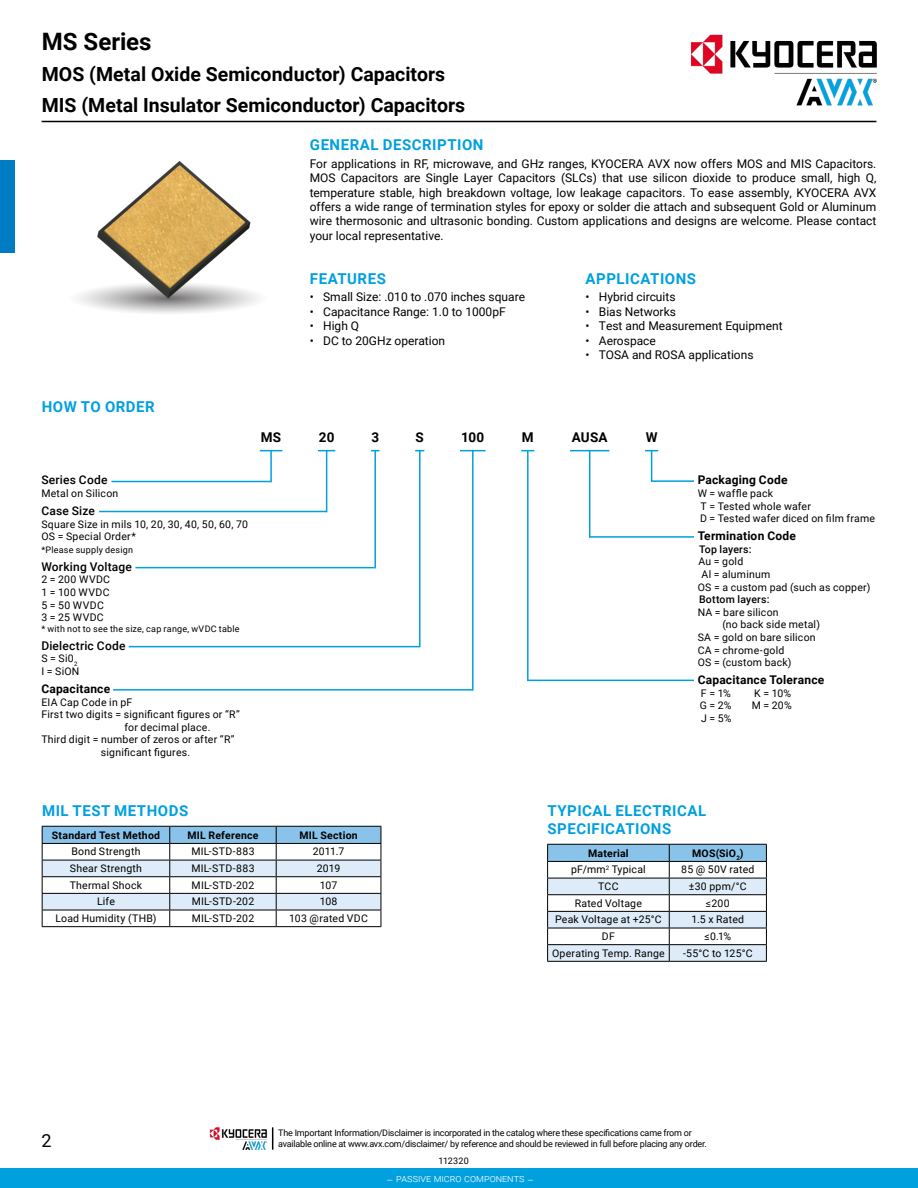
<style>
.page{position:relative;width:918px;height:1188px;background:#fff}
.page>*{position:absolute;margin:0;border:0;box-sizing:border-box;transform-origin:0 0}
.t1{font:700 24px "Roboto";color:#000}
.t2{font:700 19.5px/31px "Roboto";color:#000}
.t3{font:18px "Roboto";color:#000}
.t4{font:700 15px/18px "Roboto";letter-spacing:.035em;color:#00a0df}
.t5{font:700 13.5px "Roboto";letter-spacing:.01em;color:#000}
.t6{font:12px/14.4px "Roboto";color:#000;text-align:justify}
.t7{font:700 12px "Roboto";letter-spacing:.015em;color:#000}
.t8{font:500 12px "Roboto";letter-spacing:.015em;color:#000}
.t9{font:10.5px/12.6px "Roboto";letter-spacing:.02em;color:#000}
.t10{font:700 10.5px "Roboto";letter-spacing:.025em;color:#000}
.t11{font:300 10.5px "Roboto";color:#fff}
.t12{font:500 10.5px "Roboto";letter-spacing:.02em;color:#000}
.t13{font:9px/10.8px "Roboto";letter-spacing:-.025em;color:#000}
.t14{font:9px "Roboto";letter-spacing:.025em;color:#000}
</style>
<div class="page">
<hr style="left:42px;top:121px;width:834px;height:1px;background:#000">
<div style="left:0;top:160px;width:15px;height:93px;background:#007cc2"></div>
<svg style="left:42px;top:826px;width:340px;height:100px"></svg>
<hr style="left:42px;top:926px;width:128px;height:1px;background:#000">
<hr style="left:170px;top:926px;width:106px;height:1px;background:#000">
<hr style="left:276px;top:926px;width:105px;height:1px;background:#000">
<svg style="left:260px;top:450px;width:22px;height:1px"></svg>
<hr style="left:270px;top:451px;width:2px;height:31px;background:#00a0df">
<svg style="left:318px;top:450px;width:17px;height:1px"></svg>
<hr style="left:326px;top:451px;width:1px;height:61px;background:#00a0df">
<hr style="left:374px;top:451px;width:2px;height:117px;background:#00a0df">
<hr style="left:419px;top:451px;width:2px;height:196px;background:#00a0df">
<svg style="left:460px;top:450px;width:26px;height:1px"></svg>
<hr style="left:472px;top:451px;width:2px;height:240px;background:#00a0df">
<svg style="left:521px;top:450px;width:13px;height:1px"></svg>
<hr style="left:527px;top:451px;width:2px;height:230px;background:#00a0df">
<hr style="left:570px;top:450px;width:39px;height:1px;background:#00a0df">
<hr style="left:589px;top:451px;width:1px;height:87px;background:#00a0df">
<svg style="left:645px;top:450px;width:13px;height:1px"></svg>
<hr style="left:651px;top:451px;width:1px;height:31px;background:#00a0df">
<img style="left:78px;top:161px;width:181px;height:152px">
<hr style="left:547px;top:961px;width:122px;height:1px;background:#000">
<hr style="left:669px;top:961px;width:98px;height:1px;background:#000">
<svg style="left:547px;top:844px;width:220px;height:117px"></svg>
<hr style="left:547px;top:911px;width:122px;height:1px;background:#000">
<hr style="left:669px;top:911px;width:98px;height:1px;background:#000">
<hr style="left:111px;top:481px;width:160px;height:1px;background:#00a0df">
<hr style="left:652px;top:480px;width:42px;height:2px;background:#00a0df">
<hr style="left:99px;top:511px;width:228px;height:1px;background:#00a0df">
<hr style="left:135px;top:567px;width:240px;height:1px;background:#00a0df">
<hr style="left:590px;top:536px;width:104px;height:2px;background:#00a0df">
<hr style="left:129px;top:646px;width:291px;height:1px;background:#00a0df">
<hr style="left:113px;top:689px;width:360px;height:2px;background:#00a0df">
<hr style="left:528px;top:680px;width:166px;height:1px;background:#00a0df">
<img style="left:669px;top:34px;width:208px;height:87px">
<div style="left:0;top:1169px;width:918px;height:19px;background:#00a0df"></div>
<img style="left:210px;top:1127px;width:57px;height:23px">
<svg style="left:272px;top:1127px;width:1px;height:23px"></svg>
<h1 class="t1" style="left:42px;top:25px;width:111px">MS Series</h1>
<h2 class="t2" style="left:42px;top:58px;width:425px">MOS (Metal Oxide Semiconductor) Capacitors<br>MIS (Metal Insulator Semiconductor) Capacitors</h2>
<h3 class="t4" style="left:310px;top:135px;width:175px">GENERAL DESCRIPTION</h3>
<p class="t6" style="left:310px;top:156px;width:568px">For applications in RF, microwave, and GHz ranges, KYOCERA AVX now offers MOS and MIS Capacitors.<br>MOS Capacitors are Single Layer Capacitors (SLCs) that use silicon dioxide to produce small, high Q, temperature stable, high breakdown voltage, low leakage capacitors. To ease assembly, KYOCERA AVX offers a wide range of termination styles for epoxy or solder die attach and subsequent Gold or Aluminum wire thermosonic and ultrasonic bonding. Custom applications and designs are welcome. Please contact your local representative.</p>
<h3 class="t4" style="left:586px;top:269px;width:112px">APPLICATIONS</h3>
<p class="t6" style="left:585px;top:290px;width:92px">• Hybrid circuits</p>
<p class="t6" style="left:585px;top:304px;width:92px">• Bias Networks</p>
<p class="t6" style="left:585px;top:318px;width:199px">• Test and Measurement Equipment</p>
<p class="t6" style="left:585px;top:333px;width:72px">• Aerospace</p>
<p class="t6" style="left:585px;top:347px;width:170px">• TOSA and ROSA applications</p>
<h3 class="t4" style="left:310px;top:269px;width:77px">FEATURES</h3>
<p class="t6" style="left:310px;top:290px;width:217px">• Small Size: .010 to .070 inches square</p>
<p class="t6" style="left:310px;top:304px;width:198px">• Capacitance Range: 1.0 to 1000pF</p>
<p class="t6" style="left:310px;top:318px;width:51px">• High Q</p>
<p class="t6" style="left:310px;top:333px;width:137px">• DC to 20GHz operation</p>
<h3 class="t4" style="left:42px;top:397px;width:114px">HOW TO ORDER</h3>
<p class="t8" style="left:41px;top:472px;width:68px">Series Code</p>
<p class="t9" style="left:41px;top:487px;width:79px">Metal on Silicon</p>
<p class="t8" style="left:41px;top:502px;width:55px">Case Size</p>
<p class="t9" style="left:41px;top:517px;width:208px">Square Size in mils 10, 20, 30, 40, 50, 60, 70<br>OS = Special Order*</p>
<p class="t14" style="left:41px;top:543px;width:93px">*Please supply design</p>
<p class="t8" style="left:41px;top:558px;width:92px">Working Voltage</p>
<p class="t9" style="left:41px;top:573px;width:70px">2 = 200 WVDC<br>1 = 100 WVDC<br>5 = 50 WVDC<br>3 = 25 WVDC</p>
<p class="t14" style="left:41px;top:622px;width:200px">* with not to see the size, cap range, wVDC table</p>
<p class="t8" style="left:41px;top:637px;width:86px">Dielectric Code</p>
<p class="t9" style="left:41px;top:652px;width:40px">S = Si0<sub>2<br></sub>I = SiON</p>
<p class="t7" style="left:41px;top:680px;width:70px">Capacitance</p>
<p class="t9" style="left:41px;top:695px;width:93px">EIA Cap Code in pF</p>
<p class="t9" style="left:41px;top:708px;width:200px">First two digits = significant figures or “R”</p>
<p class="t9" style="left:125px;top:720px;width:87px">for decimal place.</p>
<p class="t9" style="left:41px;top:733px;width:195px">Third digit = number of zeros or after “R”</p>
<p class="t9" style="left:101px;top:746px;width:91px">significant figures.</p>
<p class="t5" style="left:261px;top:428px;width:22px">MS</p>
<p class="t5" style="left:319px;top:428px;width:17px">20</p>
<p class="t5" style="left:371px;top:428px;width:9px">3</p>
<p class="t5" style="left:416px;top:428px;width:10px">S</p>
<p class="t5" style="left:461px;top:428px;width:25px">100</p>
<p class="t5" style="left:522px;top:428px;width:13px">M</p>
<p class="t5" style="left:572px;top:428px;width:37px">AUSA</p>
<p class="t5" style="left:646px;top:428px;width:13px">W</p>
<p class="t7" style="left:698px;top:472px;width:91px">Packaging Code</p>
<p class="t9" style="left:698px;top:487px;width:179px">W = waffle pack<br>T = Tested whole wafer<br>D = Tested wafer diced on film frame</p>
<p class="t7" style="left:698px;top:528px;width:100px">Termination Code</p>
<p class="t12" style="left:699px;top:542px;width:54px">Top layers:</p>
<p class="t9" style="left:699px;top:555px;width:46px">Au = gold</p>
<p class="t9" style="left:702px;top:568px;width:70px">Al = aluminum</p>
<p class="t9" style="left:698px;top:580px;width:174px">OS = a custom pad (such as copper)</p>
<p class="t12" style="left:699px;top:592px;width:72px">Bottom layers:</p>
<p class="t9" style="left:698px;top:605px;width:83px">NA = bare silicon</p>
<p class="t9" style="left:723px;top:618px;width:99px">(no back side metal)</p>
<p class="t9" style="left:698px;top:631px;width:120px">SA = gold on bare silicon</p>
<p class="t9" style="left:698px;top:643px;width:88px">CA = chrome-gold</p>
<p class="t9" style="left:698px;top:656px;width:95px">OS = (custom back)</p>
<p class="t7" style="left:698px;top:671px;width:128px">Capacitance Tolerance</p>
<p class="t9" style="left:701px;top:686px;width:31px">F = 1%</p>
<p class="t9" style="left:754px;top:686px;width:39px">K = 10%</p>
<p class="t9" style="left:700px;top:699px;width:33px">G = 2%</p>
<p class="t9" style="left:752px;top:699px;width:42px">M = 20%</p>
<p class="t9" style="left:701px;top:711px;width:32px">J = 5%</p>
<h3 class="t4" style="left:42px;top:801px;width:148px">MIL TEST METHODS</h3>
<p class="t10" style="left:52px;top:827px;width:110px">Standard Test Method</p>
<p class="t10" style="left:187px;top:827px;width:73px">MIL Reference</p>
<p class="t10" style="left:299px;top:827px;width:60px">MIL Section</p>
<p class="t9" style="left:71px;top:845px;width:71px">Bond Strength</p>
<p class="t9" style="left:191px;top:845px;width:65px">MIL-STD-883</p>
<p class="t9" style="left:313px;top:845px;width:33px">2011.7</p>
<p class="t9" style="left:70px;top:862px;width:73px">Shear Strength</p>
<p class="t9" style="left:191px;top:862px;width:65px">MIL-STD-883</p>
<p class="t9" style="left:317px;top:862px;width:25px">2019</p>
<p class="t9" style="left:70px;top:878px;width:74px">Thermal Shock</p>
<p class="t9" style="left:192px;top:878px;width:64px">MIL-STD-202</p>
<p class="t9" style="left:320px;top:878px;width:19px">107</p>
<p class="t9" style="left:97px;top:895px;width:19px">Life</p>
<p class="t9" style="left:192px;top:895px;width:64px">MIL-STD-202</p>
<p class="t9" style="left:320px;top:895px;width:19px">108</p>
<p class="t9" style="left:55px;top:912px;width:103px">Load Humidity (THB)</p>
<p class="t9" style="left:192px;top:912px;width:64px">MIL-STD-202</p>
<p class="t9" style="left:289px;top:912px;width:80px">103 @rated VDC</p>
<h3 class="t4" style="left:547px;top:801px;width:160px">TYPICAL ELECTRICAL<br>SPECIFICATIONS</h3>
<p class="t10" style="left:588px;top:845px;width:42px">Material</p>
<p class="t10" style="left:692px;top:845px;width:53px">MOS(SiO<sub>2</sub>)</p>
<p class="t9" style="left:571px;top:863px;width:76px">pF/mm<sup>2</sup> Typical</p>
<p class="t9" style="left:681px;top:863px;width:75px">85 @ 50V rated</p>
<p class="t9" style="left:598px;top:880px;width:22px">TCC</p>
<p class="t9" style="left:689px;top:880px;width:59px">±30 ppm/°C</p>
<p class="t9" style="left:575px;top:896px;width:69px">Rated Voltage</p>
<p class="t9" style="left:706px;top:896px;width:25px">≤200</p>
<p class="t9" style="left:555px;top:913px;width:108px">Peak Voltage at +25°C</p>
<p class="t9" style="left:692px;top:913px;width:54px">1.5 x Rated</p>
<p class="t9" style="left:602px;top:930px;width:14px">DF</p>
<p class="t9" style="left:704px;top:930px;width:28px">≤0.1%</p>
<p class="t9" style="left:552px;top:946px;width:114px">Operating Temp. Range</p>
<p class="t9" style="left:683px;top:946px;width:71px">-55°C to 125°C</p>
<h3 class="t3" style="left:42px;top:1128px;width:12px">2</h3>
<p class="t13" style="left:278px;top:1127px;width:430px">The Important Information/Disclaimer is incorporated in the catalog where these specifications came from or available online at www.avx.com/disclaimer/ by reference and should be reviewed in full before placing any order.</p>
<p class="t13" style="left:438px;top:1155px;width:32px">112320</p>
<p class="t11" style="left:387px;top:1171px;width:149px">– passive micro components –</p>
</div>
